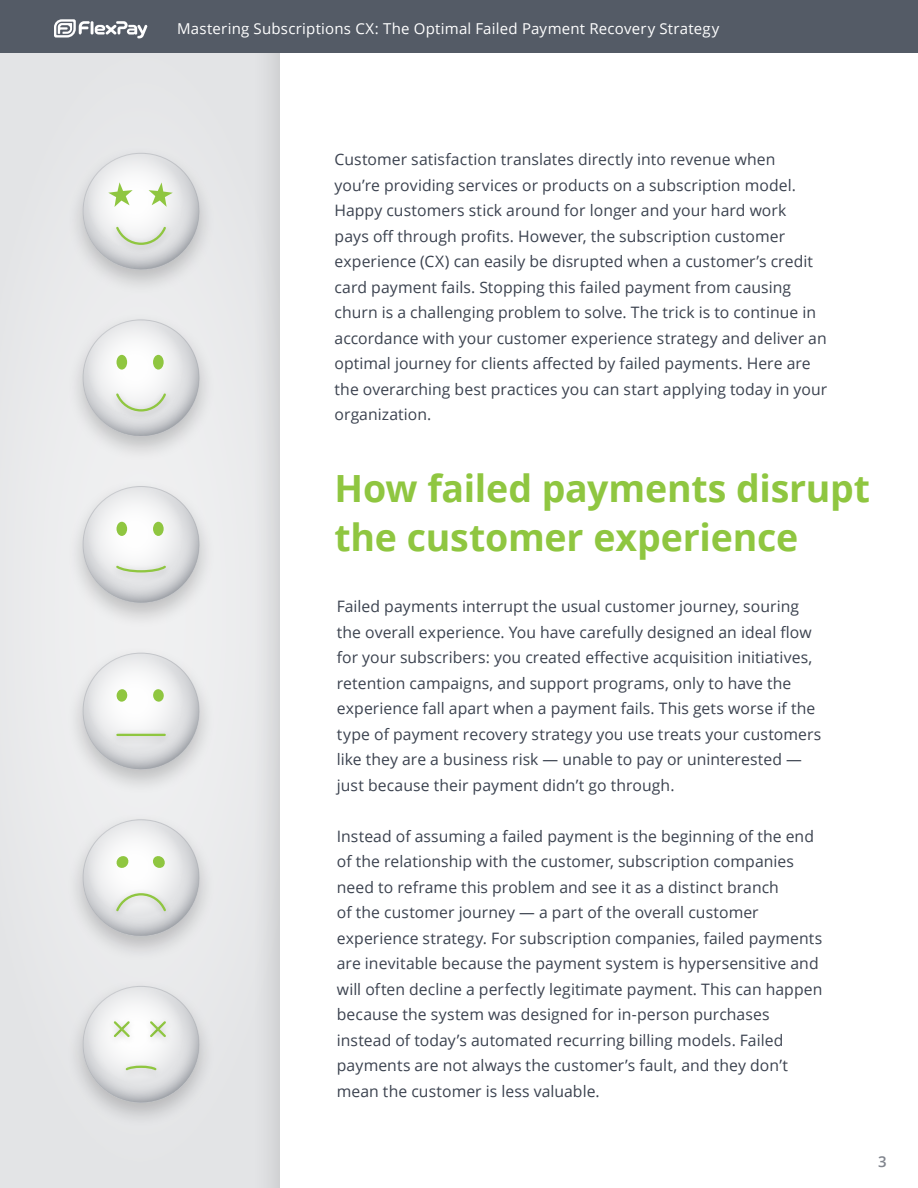
<style>
.page{position:relative;width:918px;height:1188px;background:#fff}
.page>*{position:absolute;margin:0;border:0;box-sizing:border-box;transform-origin:0 0}
.t1{font:700 37.5px/49.5px "Open Sans";letter-spacing:-.005em;color:#8fc640}
.t2{font:15.75px/25.5px "Open Sans";letter-spacing:.005em;color:#3b424f}
.t3{font:15px "Open Sans";letter-spacing:.015em;color:#fff}
.t4{font:600 15px "Open Sans";color:#80848d}
</style>
<div class="page">
<div style="left:0;top:53px;width:249px;height:1135px;background:#e5e6e8"></div>
<div style="left:249px;top:0;width:669px;height:1188px;background:#000;opacity:.14"></div>
<div style="left:280px;top:0;width:638px;height:1188px;background:#fff"></div>
<div style="left:66px;top:978px;width:150px;height:150px;background:#e4e5e7"></div>
<svg style="left:51px;top:123px;width:176px;height:1001px"></svg>
<div style="left:0;top:0;width:918px;height:53px;background:#545b66"></div>
<svg style="left:54px;top:19px;width:94px;height:19px"></svg>
<p class="t3" style="left:177px;top:18px;width:544px">Mastering Subscriptions CX: The Optimal Failed Payment Recovery Strategy</p>
<p class="t2" style="left:335px;top:146px;width:494px">Customer satisfaction translates directly into revenue when<br>you’re providing services or products on a subscription model.<br>Happy customers stick around for longer and your hard work<br>pays off through profits. However, the subscription customer experience (CX) can easily be disrupted when a customer’s credit card payment fails. Stopping this failed payment from causing churn is a challenging problem to solve. The trick is to continue in accordance with your customer experience strategy and deliver an optimal journey for clients affected by failed payments. Here are the overarching best practices you can start applying today in your organization.</p>
<h1 class="t1" style="left:335px;top:462px;width:537px">How failed payments disrupt the customer experience</h1>
<p class="t2" style="left:337px;top:593px;width:486px">Failed payments interrupt the usual customer journey, souring the overall experience. You have carefully designed an ideal flow for your subscribers: you created effective acquisition initiatives, retention campaigns, and support programs, only to have the experience fall apart when a payment fails. This gets worse if the type of payment recovery strategy you use treats your customers like they are a business risk — unable to pay or uninterested — just because their payment didn’t go through.</p>
<p class="t2" style="left:337px;top:823px;width:487px">Instead of assuming a failed payment is the beginning of the end of the relationship with the customer, subscription companies need to reframe this problem and see it as a distinct branch<br>of the customer journey — a part of the overall customer experience strategy. For subscription companies, failed payments are inevitable because the payment system is hypersensitive and will often decline a perfectly legitimate payment. This can happen because the system was designed for in-person purchases instead of today’s automated recurring billing models. Failed payments are not always the customer’s fault, and they don’t mean the customer is less valuable.</p>
<p class="t4" style="left:878px;top:1151px;width:10px">3</p>
</div>
